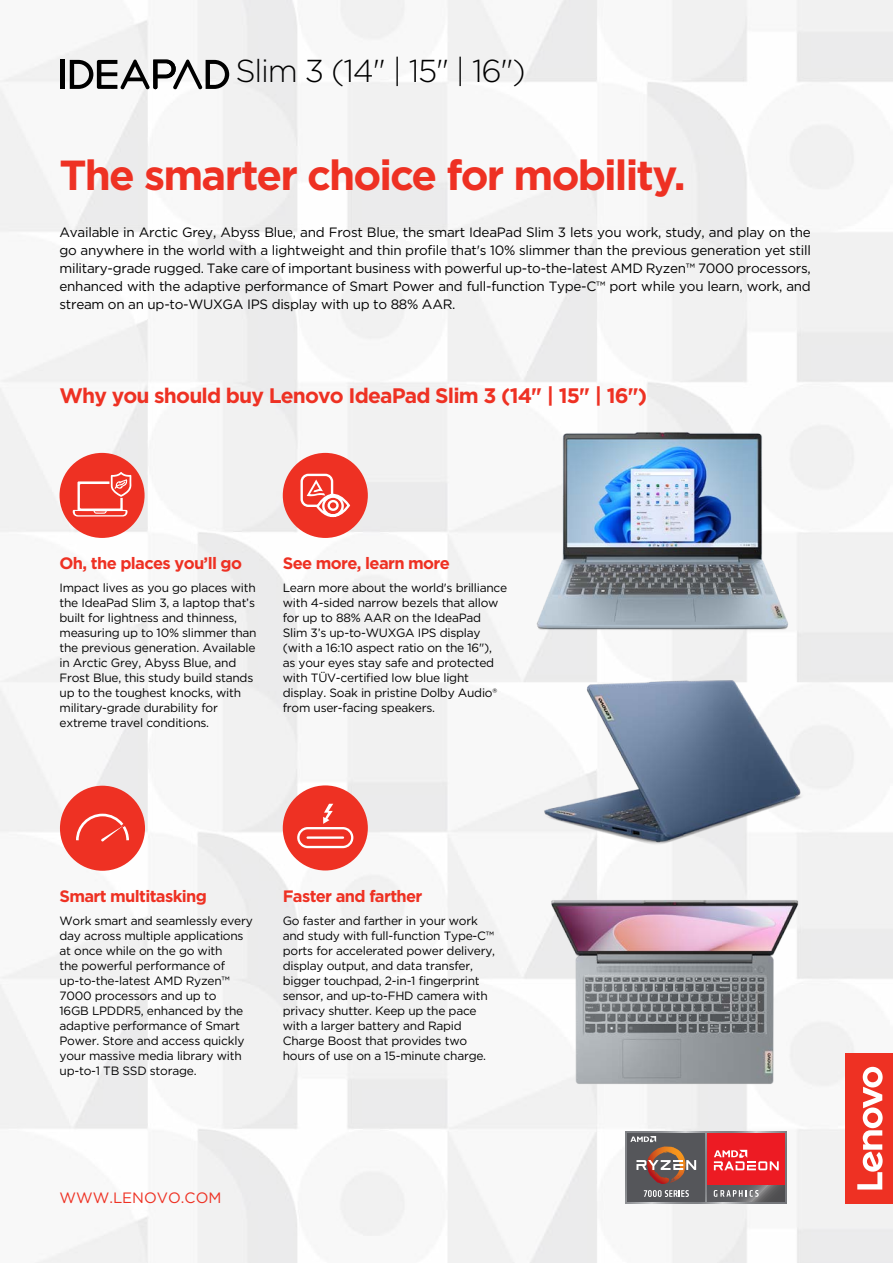
<style>
.page{position:relative;width:893px;height:1263px;background:#fff}
.page>*{position:absolute;margin:0;border:0;box-sizing:border-box;transform-origin:0 0}
.t1{font:700 42px "Gotham";letter-spacing:-.045em;color:#ee3123}
.t2{font:300 31.65px "Gotham";letter-spacing:-.04em;color:#000}
.t3{font:700 21px "Gotham";letter-spacing:-.04em;color:#ee3123}
.t4{font:700 16.5px "Gotham";letter-spacing:-.04em;color:#ee3123}
.t5{font:15px "Gotham";color:#ee3123}
.t6{font:13.5px/18px "Gotham";letter-spacing:-.02em;color:#000;text-align:justify}
.t7{font:12px/15px "Gotham";letter-spacing:-.02em;color:#000}
</style>
<div class="page">
<img style="left:0;top:0;width:893px;height:1263px">
<img style="left:512px;top:415px;width:295px;height:225px">
<img style="left:518px;top:602px;width:295px;height:285px">
<img style="left:526px;top:848px;width:287px;height:275px">
<hr style="left:60px;top:60px;width:4px;height:29px;background:#000">
<svg style="left:70px;top:60px;width:159px;height:29px"></svg>
<div style="left:283px;top:453px;width:85px;height:85px;background:#ee3123;border-radius:50%"></div>
<svg style="left:300px;top:473px;width:51px;height:45px"></svg>
<svg style="left:626px;top:1131px;width:161px;height:72px"></svg>
<div style="left:628px;top:1133px;width:77px;height:68px;background:#55565a"></div>
<svg style="left:630px;top:1136px;width:66px;height:47px"></svg>
<div style="left:707px;top:1133px;width:78px;height:52px;background:#ed1b23"></div>
<svg style="left:707px;top:1185px;width:78px;height:16px"></svg>
<svg style="left:714px;top:1190px;width:45px;height:7px"></svg>
<svg style="left:644px;top:1190px;width:45px;height:7px"></svg>
<svg style="left:714px;top:1150px;width:65px;height:20px"></svg>
<div style="left:846px;top:1053px;width:47px;height:150px;background:#ee3123"></div>
<svg style="left:857px;top:1067px;width:26px;height:122px"></svg>
<div style="left:60px;top:453px;width:85px;height:85px;background:#ee3123;border-radius:50%"></div>
<svg style="left:72px;top:472px;width:59px;height:45px"></svg>
<div style="left:283px;top:785px;width:85px;height:85px;background:#ee3123;border-radius:50%"></div>
<svg style="left:297px;top:804px;width:57px;height:45px"></svg>
<div style="left:60px;top:786px;width:85px;height:85px;background:#ee3123;border-radius:50%"></div>
<svg style="left:76px;top:813px;width:53px;height:29px"></svg>
<h2 class="t2" style="left:236px;top:51px;width:292px">Slim 3 (14" | 15" | 16")</h2>
<h1 class="t1" style="left:60px;top:147px;width:628px">The smarter choice for mobility.</h1>
<p class="t6" style="left:60px;top:223px;width:753px">Available in Arctic Grey, Abyss Blue, and Frost Blue, the smart IdeaPad Slim 3 lets you work, study, and play on the go anywhere in the world with a lightweight and thin profile that's 10% slimmer than the previous generation yet still military-grade rugged. Take care of important business with powerful up-to-the-latest AMD Ryzen™ 7000 processors, enhanced with the adaptive performance of Smart Power and full-function Type-C™ port while you learn, work, and stream on an up-to-WUXGA IPS display with up to 88% AAR.</p>
<h3 class="t3" style="left:60px;top:381px;width:589px">Why you should buy Lenovo IdeaPad Slim 3 (14" | 15" | 16")</h3>
<h3 class="t4" style="left:60px;top:552px;width:184px">Oh, the places you’ll go</h3>
<p class="t7" style="left:60px;top:580px;width:199px">Impact lives as you go places with the IdeaPad Slim 3, a laptop that’s built for lightness and thinness, measuring up to 10% slimmer than the previous generation. Available in Arctic Grey, Abyss Blue, and<br>Frost Blue, this study build stands up to the toughest knocks, with military-grade durability for extreme travel conditions.</p>
<h3 class="t4" style="left:283px;top:552px;width:169px">See more, learn more</h3>
<p class="t7" style="left:283px;top:580px;width:226px">Learn more about the world's brilliance with 4-sided narrow bezels that allow for up to 88% AAR on the IdeaPad Slim 3’s up-to-WUXGA IPS display (with a 16:10 aspect ratio on the 16"), as your eyes stay safe and protected with TÜV-certified low blue light display. Soak in pristine Dolby Audio® from user-facing speakers.</p>
<h3 class="t4" style="left:60px;top:885px;width:149px">Smart multitasking</h3>
<p class="t7" style="left:60px;top:913px;width:195px">Work smart and seamlessly every day across multiple applications at once while on the go with<br>the powerful performance of up-to-the-latest AMD Ryzen™<br>7000 processors and up to<br>16GB LPDDR5, enhanced by the adaptive performance of Smart<br>Power. Store and access quickly your massive media library with up-to-1 TB SSD storage.</p>
<h3 class="t4" style="left:283px;top:885px;width:141px">Faster and farther</h3>
<p class="t7" style="left:283px;top:913px;width:214px">Go faster and farther in your work and study with full-function Type-C™ ports for accelerated power delivery, display output, and data transfer, bigger touchpad, 2-in-1 fingerprint sensor, and up-to-FHD camera with privacy shutter. Keep up the pace with a larger battery and Rapid Charge Boost that provides two hours of use on a 15-minute charge.</p>
<p class="t5" style="left:60px;top:1188px;width:163px">WWW.LENOVO.COM</p>
</div>
